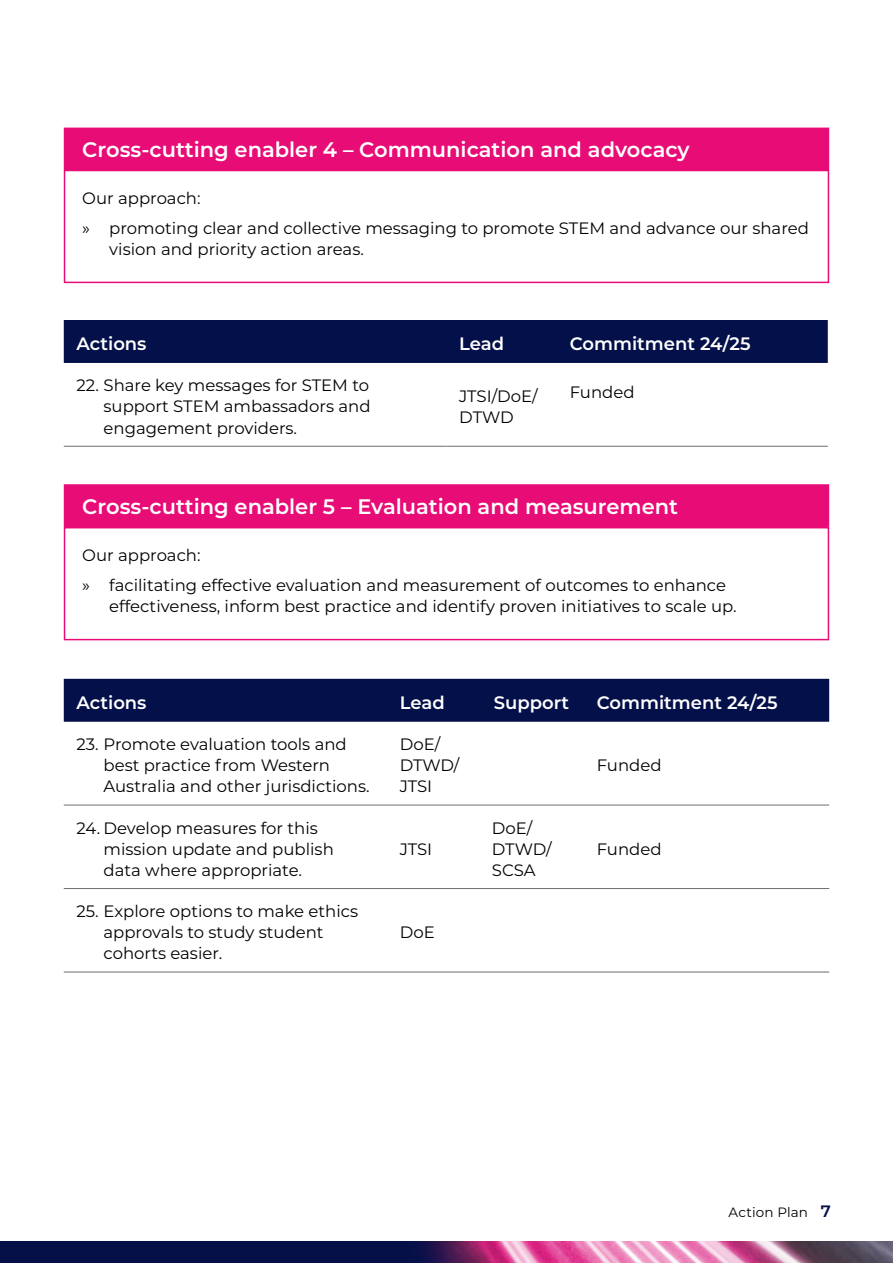
<style>
.page{position:relative;width:893px;height:1263px;background:#fff}
.page>*{position:absolute;margin:0;border:0;box-sizing:border-box;transform-origin:0 0}
.t1{font:600 21px "Montserrat";color:#fff}
.t2{font:600 18px "Montserrat";color:#fff}
.t3{font:16.5px/21px "Montserrat";color:#000}
.t4{font:13.5px "Montserrat";letter-spacing:.01em;color:#000}
.s1{font-weight:600;font-size:16.5px;color:#041049}
</style>
<div class="page">
<div style="left:64px;top:170px;width:765px;height:113px;border:2px solid #e80c76"></div>
<div style="left:64px;top:527px;width:765px;height:113px;border:2px solid #e80c76"></div>
<div style="left:65px;top:128px;width:763px;height:41px;background:#e80c76"></div>
<div style="left:64px;top:128px;width:765px;height:42px;border:2px solid #e80c76"></div>
<div style="left:65px;top:485px;width:763px;height:41px;background:#e80c76"></div>
<div style="left:64px;top:484px;width:765px;height:43px;border:2px solid #e80c76"></div>
<div style="left:64px;top:320px;width:764px;height:43px;background:#041049"></div>
<hr style="left:557px;top:446px;width:271px;height:1px;background:#6d6e71">
<hr style="left:64px;top:446px;width:382px;height:1px;background:#6d6e71">
<hr style="left:446px;top:446px;width:111px;height:1px;background:#6d6e71">
<div style="left:64px;top:679px;width:765px;height:43px;background:#041049"></div>
<hr style="left:479px;top:805px;width:105px;height:1px;background:#6d6e71">
<hr style="left:479px;top:888px;width:105px;height:1px;background:#6d6e71">
<hr style="left:584px;top:888px;width:245px;height:1px;background:#6d6e71">
<hr style="left:479px;top:972px;width:105px;height:1px;background:#6d6e71">
<hr style="left:584px;top:805px;width:245px;height:1px;background:#6d6e71">
<hr style="left:584px;top:972px;width:245px;height:1px;background:#6d6e71">
<hr style="left:64px;top:805px;width:323px;height:1px;background:#6d6e71">
<hr style="left:387px;top:805px;width:92px;height:1px;background:#6d6e71">
<hr style="left:64px;top:888px;width:323px;height:1px;background:#6d6e71">
<hr style="left:387px;top:888px;width:92px;height:1px;background:#6d6e71">
<hr style="left:64px;top:972px;width:323px;height:1px;background:#6d6e71">
<hr style="left:387px;top:972px;width:92px;height:1px;background:#6d6e71">
<img style="left:0;top:1242px;width:893px;height:21px">
<p class="t1" style="left:82px;top:135px;width:609px">Cross-cutting enabler 4 – Communication and advocacy</p>
<p class="t3" style="left:82px;top:183px;width:728px;line-height:29.5px">Our approach:<br>» promoting clear and collective messaging to promote STEM and advance our shared</p>
<p class="t3" style="left:109px;top:238px;width:256px">vision and priority action areas.</p>
<p class="t2" style="left:77px;top:331px;width:72px">Actions</p>
<p class="t2" style="left:459px;top:331px;width:46px">Lead</p>
<p class="t2" style="left:570px;top:331px;width:182px">Commitment 24/25</p>
<p class="t3" style="left:104px;top:375px;width:268px;text-align:justify;text-indent:-27px">22. Share key messages for STEM to support STEM ambassadors and engagement providers.</p>
<p class="t3" style="left:459px;top:385px;width:80px">JTSI/DoE/<br>DTWD</p>
<p class="t3" style="left:570px;top:381px;width:66px">Funded</p>
<p class="t1" style="left:82px;top:492px;width:597px">Cross-cutting enabler 5 – Evaluation and measurement</p>
<p class="t3" style="left:82px;top:540px;width:645px;line-height:29.5px">Our approach:<br>» facilitating effective evaluation and measurement of outcomes to enhance</p>
<p class="t3" style="left:109px;top:595px;width:629px">effectiveness, inform best practice and identify proven initiatives to scale up.</p>
<p class="t2" style="left:77px;top:690px;width:72px">Actions</p>
<p class="t2" style="left:400px;top:690px;width:47px">Lead</p>
<p class="t2" style="left:494px;top:690px;width:77px">Support</p>
<p class="t2" style="left:597px;top:690px;width:182px">Commitment 24/25</p>
<p class="t3" style="left:104px;top:733px;width:268px;text-indent:-27px">23. Promote evaluation tools and best practice from Western<br>Australia and other jurisdictions.</p>
<p class="t3" style="left:400px;top:733px;width:61px">DoE/<br>DTWD/<br>JTSI</p>
<p class="t3" style="left:597px;top:754px;width:66px">Funded</p>
<p class="t3" style="left:104px;top:817px;width:232px;text-indent:-27px">24. Develop measures for this mission update and publish data where appropriate.</p>
<p class="t3" style="left:104px;top:900px;width:256px;text-indent:-27px">25. Explore options to make ethics approvals to study student cohorts easier.</p>
<p class="t3" style="left:400px;top:838px;width:34px">JTSI</p>
<p class="t3" style="left:400px;top:921px;width:37px">DoE</p>
<p class="t3" style="left:492px;top:817px;width:61px">DoE/<br>DTWD/<br>SCSA</p>
<p class="t3" style="left:597px;top:838px;width:66px">Funded</p>
<p class="t4" style="left:729px;top:1203px;width:104px">Action Plan <span class="s1">7</span></p>
</div>
